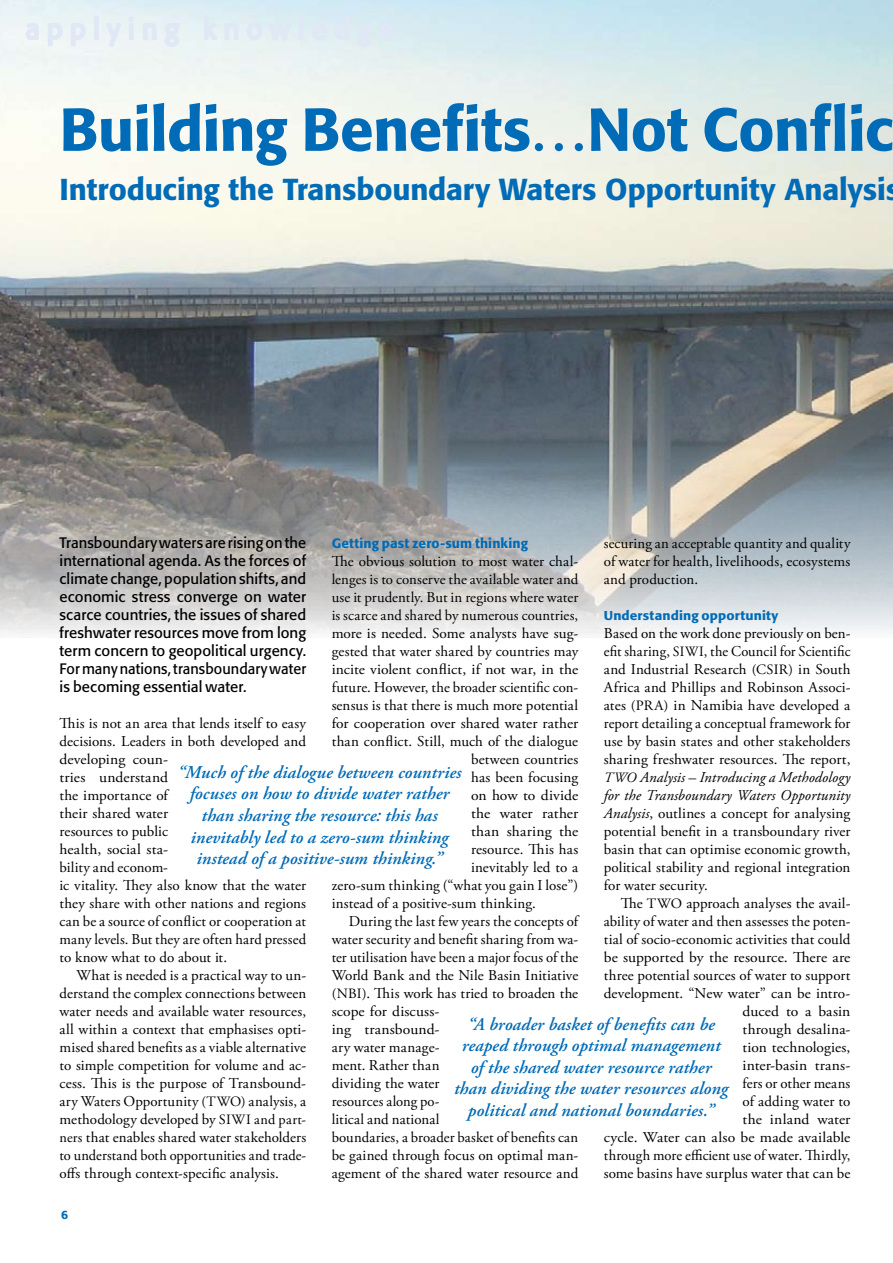
<style>
.page{position:relative;width:893px;height:1263px;background:#fff}
.page>*{position:absolute;margin:0;border:0;box-sizing:border-box;transform-origin:0 0}
.t1{font:500 60px "Formata";letter-spacing:-.01em;color:#006bb6}
.t2{font:500 30px "Formata";letter-spacing:-.005em;color:#006bb6}
.t3{font:italic 600 18px/21.6px "Adobe Garamond Pro";letter-spacing:.005em;color:#006bb6;text-align:center}
.t4{font:15px/18px "Adobe Garamond Pro";letter-spacing:.005em;color:#000;text-align:justify}
.t5{font:15px/18px "Formata";letter-spacing:.01em;color:#000;text-align:justify}
.t6{font:15px "Adobe Garamond Pro";letter-spacing:.005em;color:#000;scale:1.04 1}
.t7{font:500 13.5px "Formata";letter-spacing:.01em;color:#006bb6}
.t8{font:500 12.75px "Formata";letter-spacing:.01em;color:#006bb6;scale:1.06 1}
.t9{font:500 12px "Formata";color:#006bb6}
.s1{font-size:14.25px}
.s2{font-style:italic;font-size:14.25px}
.s3{font-style:italic}
</style>
<div class="page">
<img style="left:0;top:0;width:893px;height:635px">
<svg style="left:23px;top:14px;width:158px;height:34px"></svg>
<svg style="left:202px;top:14px;width:195px;height:35px"></svg>
<h1 class="t1" style="left:60px;top:93px;width:835px">Building Benefits…Not Conflic</h1>
<h2 class="t2" style="left:60px;top:171px;width:828px">Introducing the Transboundary Waters Opportunity Analysi</h2>
<p class="t5" style="left:60px;top:533px;width:248px">Transboundary waters are rising on the international agenda. As the forces of climate change, population shifts, and economic stress converge on water scarce countries, the issues of shared freshwater resources move from long term concern to geopolitical urgency.<br>For many nations, transboundary water is becoming essential water.</p>
<p class="t4" style="left:60px;top:714px;width:248px;text-align:left">This is not an area that lends itself to easy decisions. Leaders in both developed and developing coun-<br>tries understand<br>the importance of<br>their shared water<br>resources to public<br>health, social sta-<br>bility and econom-<br>ic vitality. They also know that the water they share with other nations and regions can be a source of conflict or cooperation at many levels. But they are often hard pressed to know what to do about it.</p>
<p class="t4" style="left:60px;top:966px;width:248px;text-indent:17px">What is needed is a practical way to un&shy;derstand the complex connections between water needs and available water resources, all within a context that emphasises opti&shy;mised shared benefits as a viable alternative to simple competition for volume and ac&shy;cess. This is the purpose of Transbound&shy;ary Waters Opportunity <span class="s1">(TWO)</span> analysis, a methodology developed by <span class="s1">SIWI and part&shy;ners</span> that enables shared water stakeholders to understand both opportunities and trade&shy;offs through context-specific analysis.</p>
<p class="t7" style="left:332px;top:535px;width:198px">Getting past zero-sum thinking</p>
<p class="t4" style="left:332px;top:552px;width:248px">The obvious solution to most water chal-</p>
<p class="t4" style="left:332px;top:570px;width:248px">lenges is to conserve the available water and</p>
<p class="t4" style="left:332px;top:588px;width:248px">use it prudently. But in regions where water</p>
<p class="t4" style="left:332px;top:606px;width:248px">is scarce and shared by numerous countries,</p>
<p class="t4" style="left:332px;top:624px;width:248px">more is needed. Some analysts have sug-</p>
<p class="t4" style="left:332px;top:642px;width:248px">gested that water shared by countries may</p>
<p class="t6" style="left:332px;top:660px;width:239px">incite violent conflict, if not war, in the</p>
<p class="t4" style="left:332px;top:678px;width:248px">future. However, the broader scientific con-</p>
<p class="t4" style="left:332px;top:696px;width:248px">sensus is that there is much more potential</p>
<p class="t4" style="left:332px;top:714px;width:248px">for cooperation over shared water rather</p>
<p class="t4" style="left:332px;top:732px;width:248px">than conflict. Still, much of the dialogue</p>
<p class="t4" style="left:471px;top:750px;width:109px">between countries</p>
<p class="t4" style="left:471px;top:768px;width:109px">has been focusing</p>
<p class="t6" style="left:471px;top:786px;width:105px">on how to divide</p>
<p class="t6" style="left:471px;top:804px;width:105px">the water rather</p>
<p class="t6" style="left:471px;top:822px;width:105px">than sharing the</p>
<p class="t4" style="left:471px;top:840px;width:109px">resource. This has</p>
<p class="t4" style="left:471px;top:858px;width:109px">inevitably led to a</p>
<p class="t4" style="left:332px;top:876px;width:248px">zero-sum thinking (“what you gain I lose”)</p>
<p class="t4" style="left:332px;top:894px;width:206px">instead of a positive-sum thinking.</p>
<p class="t4" style="left:349px;top:912px;width:231px">During the last few years the concepts of</p>
<p class="t4" style="left:332px;top:930px;width:248px">water security and benefit sharing from wa-</p>
<p class="t4" style="left:332px;top:948px;width:248px">ter utilisation have been a major focus of the</p>
<p class="t4" style="left:332px;top:966px;width:248px">World Bank and the Nile Basin Initiative</p>
<p class="t4" style="left:332px;top:984px;width:248px"><span class="s1">(NBI)</span>. This work has tried to broaden the</p>
<p class="t4" style="left:332px;top:1002px;width:109px">scope for discuss-</p>
<p class="t6" style="left:332px;top:1020px;width:105px">ing transbound-</p>
<p class="t4" style="left:332px;top:1038px;width:109px">ary water manage-</p>
<p class="t4" style="left:332px;top:1056px;width:109px">ment. Rather than</p>
<p class="t4" style="left:332px;top:1074px;width:109px">dividing the water</p>
<p class="t4" style="left:332px;top:1092px;width:109px">resources along po-</p>
<p class="t4" style="left:332px;top:1110px;width:109px">litical and national</p>
<p class="t4" style="left:332px;top:1128px;width:248px">boundaries, a broader basket of benefits can</p>
<p class="t4" style="left:332px;top:1146px;width:248px">be gained through focus on optimal man-</p>
<p class="t4" style="left:332px;top:1164px;width:248px">agement of the shared water resource and</p>
<p class="t4" style="left:604px;top:534px;width:248px">securing an acceptable quantity and quality of water for health, livelihoods, ecosystems and production.</p>
<p class="t8" style="left:604px;top:607px;width:166px">Understanding opportunity</p>
<p class="t4" style="left:604px;top:624px;width:248px">Based on the work done previously on ben&shy;efit sharing, <span class="s1">SIWI</span>, the Council for Scientific and Industrial Research <span class="s1">(CSIR)</span> in South Africa and Phillips and Robinson Associ&shy;ates <span class="s1">(PRA)</span> in Namibia have developed a report detailing a conceptual framework for use by basin states and other stakeholders sharing freshwater resources. The report, <span class="s2">TWO</span> <span class="s3">Analysis – Introducing a Methodology for the Transboundary Waters Opportunity Analysis</span>, outlines a concept for analysing potential benefit in a transboundary river basin that can optimise economic growth, political stability and regional integration for water security.</p>
<p class="t4" style="left:604px;top:894px;width:248px;text-align:right">The <span class="s1">TWO</span> approach analyses the avail&shy;ability of water and then assesses the poten&shy;tial of socio-economic activities that could be supported by the resource. There are three potential sources of water to support development. “New water” can be intro&shy;duced to a basin<br>through desalina-<br>tion technologies,<br>inter-basin trans-<br>fers or other means<br>of adding water to<br>the inland water<br>cycle. Water can also be made available through more efficient use of water. Thirdly, some basins have surplus water that can be</p>
<p class="t3" style="left:178px;top:762px;width:285px">“Much of the dialogue between countries focuses on how to divide water rather than sharing the resource: this has inevitably led to a zero-sum thinking instead of a positive-sum thinking.”</p>
<p class="t3" style="left:454px;top:1014px;width:276px">“A broader basket of benefits can be reaped through optimal management of the shared water resource rather than dividing the water resources along political and national boundaries.”</p>
<p class="t9" style="left:61px;top:1207px;width:8px">6</p>
</div>
